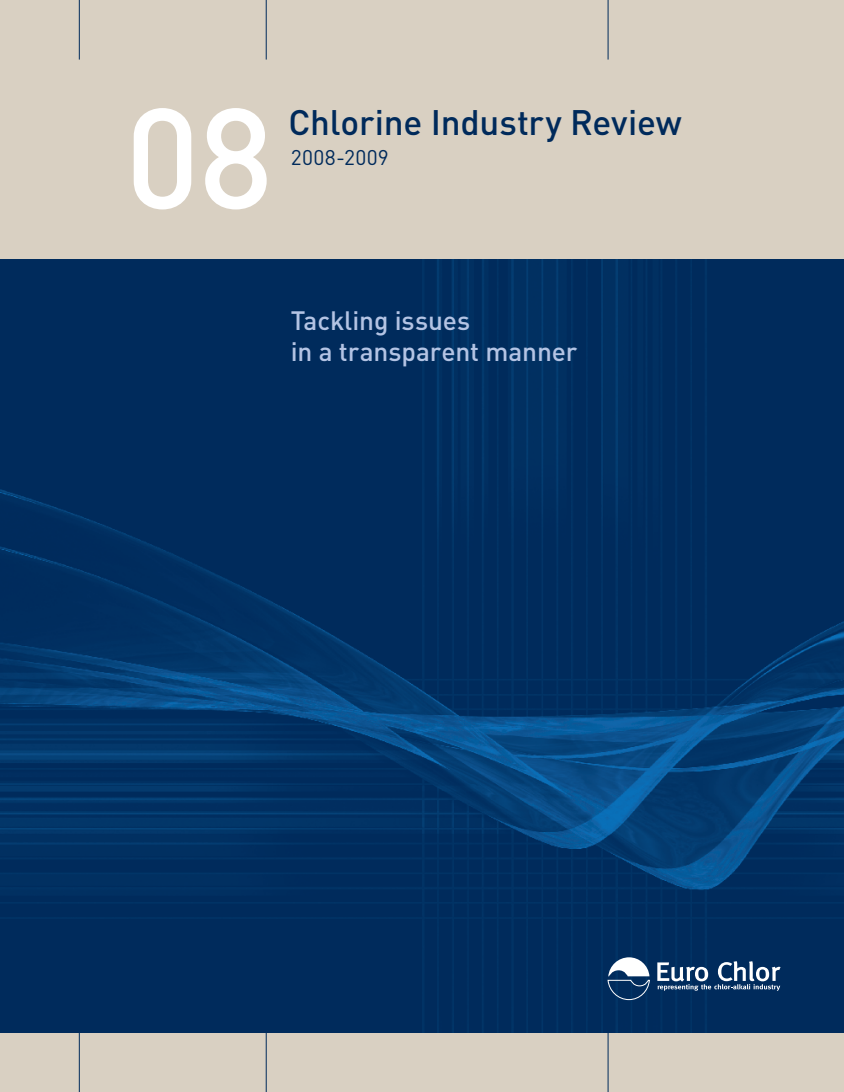
<style>
.page{position:relative;width:844px;height:1092px;background:#fff}
.page>*{position:absolute;margin:0;border:0;box-sizing:border-box;transform-origin:0 0}
.t1{font:500 140px "DIN";color:#fff}
.t2{font:500 35px "DIN";letter-spacing:-.005em;color:#002a5b}
.t3{font:500 26.25px "DIN";letter-spacing:-.005em;color:#b4c4e4}
.t4{font:21px "DIN";letter-spacing:.015em;color:#002a5b}
</style>
<div class="page">
<div style="left:0;top:1032px;width:843px;height:59px;background:#d9d0c2"></div>
<div style="left:0;top:0;width:843px;height:262px;background:#d9d0c2"></div>
<hr style="left:266px;top:1032px;width:1px;height:59px;background:#002a5b">
<hr style="left:79px;top:1032px;width:1px;height:59px;background:#002a5b">
<hr style="left:607px;top:1032px;width:1px;height:59px;background:#002a5b">
<img style="left:0;top:259px;width:843px;height:773px">
<hr style="left:607px;top:0;width:1px;height:60px;background:#002a5b">
<hr style="left:266px;top:0;width:1px;height:60px;background:#002a5b">
<hr style="left:79px;top:0;width:1px;height:60px;background:#002a5b">
<svg style="left:607px;top:957px;width:43px;height:43px"></svg>
<svg style="left:657px;top:961px;width:123px;height:29px"></svg>
<p class="t1" style="left:125px;top:69px;width:149px">08</p>
<p class="t2" style="left:288px;top:100px;width:395px">Chlorine Industry Review</p>
<p class="t4" style="left:291px;top:145px;width:99px">2008-2009</p>
<p class="t3" style="left:291px;top:303px;width:181px">Tackling issues</p>
<p class="t3" style="left:291px;top:335px;width:288px">in a transparent manner</p>
</div>
